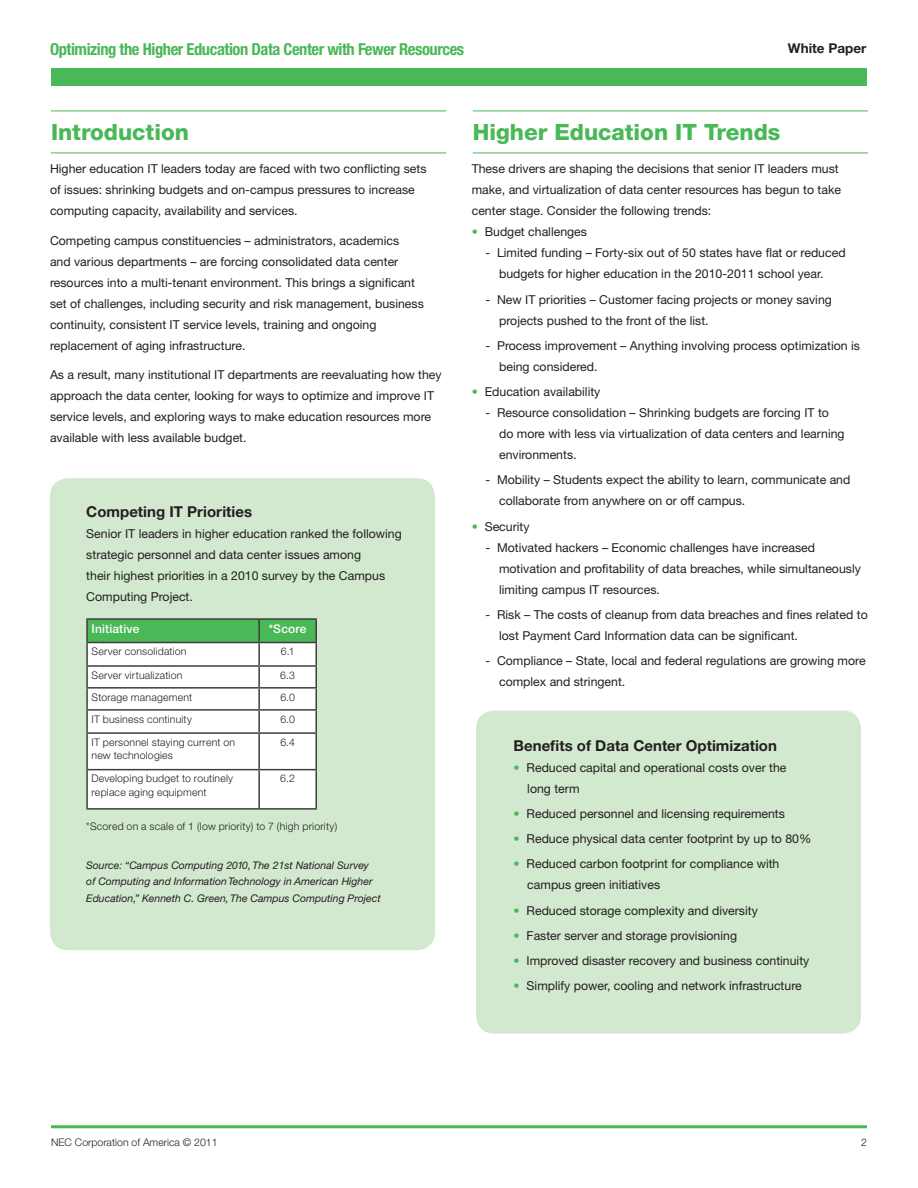
<style>
.page{position:relative;width:918px;height:1188px;background:#fff}
.page>*{position:absolute;margin:0;border:0;box-sizing:border-box;transform-origin:0 0}
.Title_text{font:800 22.5px "Helvetica Neue";color:#49b857}
.t1{font:700 condensed 16.5px "Helvetica Neue";letter-spacing:-.025em;color:#49b857}
.t2{font:700 15px "Helvetica Neue CE";color:#231f20}
.t3{font:700 13.5px "Helvetica Neue";color:#231f20}
.t4{font:12.3px/21px "Helvetica Neue";color:#231f20}
.body_small{font:500 12px "Helvetica Neue CE";letter-spacing:.015em;color:#fff}
.body_small-2{font:300 10.5px/13.5px "Helvetica Neue";letter-spacing:.02em;color:#231f20}
.t5{font:italic 10.5px/16.5px "Helvetica Neue CE";color:#231f20}
.body_small-3{font:300 10.5px "Helvetica Neue";color:#231f20}
.s1{color:#49b857}
</style>
<div class="page">
<div style="left:51px;top:68px;width:816px;height:17px;background:#49b857"></div>
<hr style="left:51px;top:1125px;width:816px;height:3px;background:#49b857">
<hr style="left:51px;top:111px;width:395px;height:1px;background:#49b857">
<hr style="left:51px;top:153px;width:395px;height:1px;background:#49b857">
<div style="left:50px;top:478px;width:385px;height:472px;background:#d2e8cf;border-radius:18px"></div>
<svg style="left:88px;top:620px;width:227px;height:188px;background:#e7f5e9"></svg>
<hr style="left:86px;top:618px;width:173px;height:2px;background:#3e3e3f">
<hr style="left:86px;top:620px;width:2px;height:22px;background:#3e3e3f">
<hr style="left:259px;top:618px;width:58px;height:2px;background:#3e3e3f">
<hr style="left:258px;top:620px;width:2px;height:22px;background:#3e3e3f">
<hr style="left:315px;top:620px;width:2px;height:22px;background:#3e3e3f">
<hr style="left:86px;top:642px;width:173px;height:1px;background:#3e3e3f">
<hr style="left:86px;top:643px;width:2px;height:22px;background:#3e3e3f">
<hr style="left:259px;top:642px;width:58px;height:1px;background:#3e3e3f">
<hr style="left:258px;top:643px;width:2px;height:22px;background:#3e3e3f">
<hr style="left:315px;top:643px;width:2px;height:22px;background:#3e3e3f">
<hr style="left:86px;top:665px;width:173px;height:2px;background:#3e3e3f">
<hr style="left:86px;top:667px;width:2px;height:20px;background:#3e3e3f">
<hr style="left:259px;top:665px;width:58px;height:2px;background:#3e3e3f">
<hr style="left:258px;top:667px;width:2px;height:20px;background:#3e3e3f">
<hr style="left:315px;top:667px;width:2px;height:20px;background:#3e3e3f">
<hr style="left:86px;top:687px;width:173px;height:2px;background:#3e3e3f">
<hr style="left:86px;top:689px;width:2px;height:20px;background:#3e3e3f">
<hr style="left:259px;top:687px;width:58px;height:2px;background:#3e3e3f">
<hr style="left:258px;top:689px;width:2px;height:20px;background:#3e3e3f">
<hr style="left:315px;top:689px;width:2px;height:20px;background:#3e3e3f">
<hr style="left:86px;top:709px;width:173px;height:2px;background:#3e3e3f">
<hr style="left:86px;top:711px;width:2px;height:21px;background:#3e3e3f">
<hr style="left:259px;top:709px;width:58px;height:2px;background:#3e3e3f">
<hr style="left:258px;top:711px;width:2px;height:21px;background:#3e3e3f">
<hr style="left:315px;top:711px;width:2px;height:21px;background:#3e3e3f">
<hr style="left:86px;top:732px;width:173px;height:2px;background:#3e3e3f">
<hr style="left:86px;top:734px;width:2px;height:35px;background:#3e3e3f">
<hr style="left:259px;top:732px;width:58px;height:2px;background:#3e3e3f">
<hr style="left:258px;top:734px;width:2px;height:35px;background:#3e3e3f">
<hr style="left:315px;top:734px;width:2px;height:35px;background:#3e3e3f">
<hr style="left:86px;top:769px;width:173px;height:1px;background:#3e3e3f">
<hr style="left:86px;top:770px;width:2px;height:38px;background:#3e3e3f">
<hr style="left:259px;top:769px;width:58px;height:1px;background:#3e3e3f">
<hr style="left:258px;top:770px;width:2px;height:38px;background:#3e3e3f">
<hr style="left:315px;top:770px;width:2px;height:38px;background:#3e3e3f">
<hr style="left:86px;top:808px;width:173px;height:2px;background:#3e3e3f">
<hr style="left:259px;top:808px;width:58px;height:2px;background:#3e3e3f">
<hr style="left:473px;top:111px;width:395px;height:1px;background:#49b857">
<hr style="left:473px;top:153px;width:395px;height:1px;background:#49b857">
<div style="left:476px;top:711px;width:385px;height:323px;background:#d2e8cf;border-radius:18px"></div>
<p class="t1" style="left:50px;top:39px;width:416px">Optimizing the Higher Education Data Center with Fewer Resources</p>
<p class="t3" style="left:788px;top:40px;width:80px">White Paper</p>
<p class="Title_text" style="left:51px;top:119px;width:139px">Introduction</p>
<p class="t4" style="left:50px;top:158px;width:378px">Higher education IT leaders today are faced with two conflicting sets of issues: shrinking budgets and on-campus pressures to increase computing capacity, availability and services.</p>
<p class="t4" style="left:50px;top:230px;width:375px">Competing campus constituencies – administrators, academics<br>and various departments – are forcing consolidated data center resources into a multi-tenant environment. This brings a significant set of challenges, including security and risk management, business continuity, consistent IT service levels, training and ongoing replacement of aging infrastructure.</p>
<p class="t4" style="left:50px;top:364px;width:393px">As a result, many institutional IT departments are reevaluating how they approach the data center, looking for ways to optimize and improve IT service levels, and exploring ways to make education resources more available with less available budget.</p>
<p class="t2" style="left:86px;top:503px;width:167px">Competing IT Priorities</p>
<p class="t4" style="left:86px;top:523px;width:317px">Senior IT leaders in higher education ranked the following strategic personnel and data center issues among<br>their highest priorities in a 2010 survey by the Campus Computing Project.</p>
<p class="body_small" style="left:92px;top:621px;width:49px">Initiative</p>
<p class="body_small" style="left:269px;top:621px;width:39px">*Score</p>
<p class="body_small-2" style="left:92px;top:645px;width:97px">Server consolidation</p>
<p class="body_small-2" style="left:281px;top:645px;width:15px">6.1</p>
<p class="body_small-2" style="left:92px;top:668px;width:92px">Server virtualization</p>
<p class="body_small-2" style="left:280px;top:668px;width:16px">6.3</p>
<p class="body_small-2" style="left:92px;top:690px;width:102px">Storage management</p>
<p class="body_small-2" style="left:280px;top:690px;width:16px">6.0</p>
<p class="body_small-2" style="left:92px;top:712px;width:102px">IT business continuity</p>
<p class="body_small-2" style="left:280px;top:712px;width:16px">6.0</p>
<p class="body_small-2" style="left:92px;top:735px;width:145px">IT personnel staying current on new technologies</p>
<p class="body_small-2" style="left:280px;top:735px;width:16px">6.4</p>
<p class="body_small-2" style="left:92px;top:772px;width:143px">Developing budget to routinely replace aging equipment</p>
<p class="body_small-2" style="left:280px;top:772px;width:16px">6.2</p>
<p class="body_small-2" style="left:86px;top:819px;width:252px">*Scored on a scale of 1 (low priority) to 7 (high priority)</p>
<p class="t5" style="left:86px;top:857px;width:296px">Source: “Campus Computing 2010, The 21st National Survey<br>of Computing and Information Technology in American Higher<br>Education,” Kenneth C. Green, The Campus Computing Project</p>
<p class="Title_text" style="left:473px;top:119px;width:309px">Higher Education IT Trends</p>
<p class="t4" style="left:472px;top:158px;width:371px">These drivers are shaping the decisions that senior IT leaders must make, and virtualization of data center resources has begun to take center stage. Consider the following trends:</p>
<p class="t4" style="left:472px;top:221px;width:117px"><span class="s1">•</span> Budget challenges</p>
<p class="t4" style="left:499px;top:242px;width:348px;text-indent:-14px">- Limited funding – Forty-six out of 50 states have flat or reduced budgets for higher education in the 2010-2011 school year.</p>
<p class="t4" style="left:499px;top:289px;width:334px;text-indent:-14px">- New IT priorities – Customer facing projects or money saving projects pushed to the front of the list.</p>
<p class="t4" style="left:499px;top:335px;width:362px;text-indent:-14px">- Process improvement – Anything involving process optimization is being considered.</p>
<p class="t4" style="left:472px;top:381px;width:130px"><span class="s1">•</span> Education availability</p>
<p class="t4" style="left:499px;top:402px;width:347px;text-indent:-14px">- Resource consolidation – Shrinking budgets are forcing IT to do more with less via virtualization of data centers and learning environments.</p>
<p class="t4" style="left:499px;top:469px;width:353px;text-indent:-14px">- Mobility – Students expect the ability to learn, communicate and collaborate from anywhere on or off campus.</p>
<p class="t4" style="left:472px;top:516px;width:59px"><span class="s1">•</span> Security</p>
<p class="t4" style="left:499px;top:537px;width:363px;text-indent:-14px">- Motivated hackers – Economic challenges have increased motivation and profitability of data breaches, while simultaneously limiting campus IT resources.</p>
<p class="t4" style="left:499px;top:604px;width:370px;text-indent:-14px">- Risk – The costs of cleanup from data breaches and fines related to lost Payment Card Information data can be significant.</p>
<p class="t4" style="left:499px;top:650px;width:368px;text-indent:-14px">- Compliance – State, local and federal regulations are growing more complex and stringent.</p>
<p class="t2" style="left:514px;top:736px;width:265px">Benefits of Data Center Optimization</p>
<p class="t4" style="left:527px;top:757px;width:261px;text-indent:-14px"><span class="s1">•</span> Reduced capital and operational costs over the long term</p>
<p class="t4" style="left:514px;top:803px;width:273px"><span class="s1">•</span> Reduced personnel and licensing requirements</p>
<p class="t4" style="left:514px;top:828px;width:299px"><span class="s1">•</span> Reduce physical data center footprint by up to 80%</p>
<p class="t4" style="left:527px;top:853px;width:254px;text-indent:-14px"><span class="s1">•</span> Reduced carbon footprint for compliance with campus green initiatives</p>
<p class="t4" style="left:514px;top:900px;width:246px"><span class="s1">•</span> Reduced storage complexity and diversity</p>
<p class="t4" style="left:514px;top:925px;width:225px"><span class="s1">•</span> Faster server and storage provisioning</p>
<p class="t4" style="left:514px;top:950px;width:297px"><span class="s1">•</span> Improved disaster recovery and business continuity</p>
<p class="t4" style="left:514px;top:975px;width:290px"><span class="s1">•</span> Simplify power, cooling and network infrastructure</p>
<p class="body_small-3" style="left:51px;top:1136px;width:168px">NEC Corporation of America © 2011</p>
<p class="body_small-2" style="left:861px;top:1135px;width:7px">2</p>
</div>
